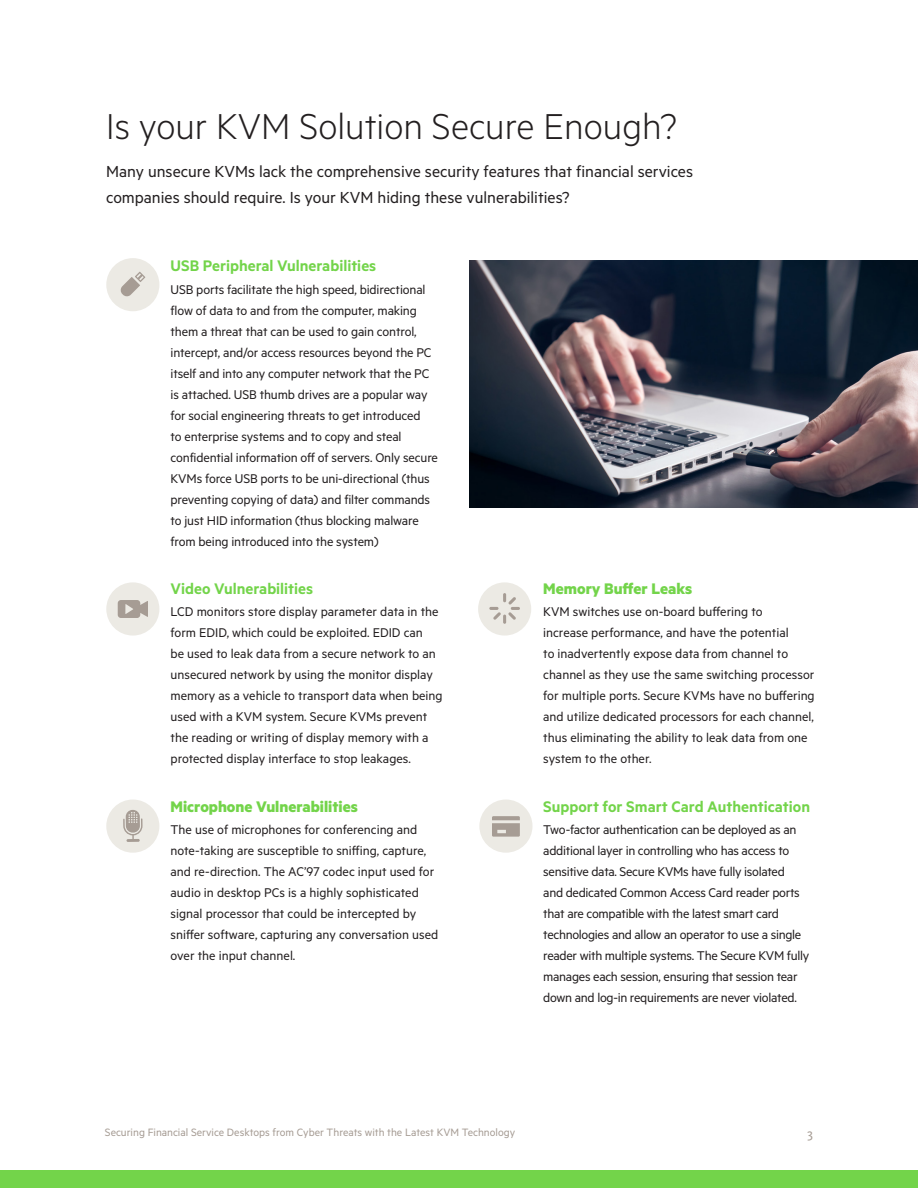
<style>
.page{position:relative;width:918px;height:1188px;background:#fff}
.page>*{position:absolute;margin:0;border:0;box-sizing:border-box;transform-origin:0 0}
.t1{font:300 40.5px "Metric";color:#231f20}
.Intro_Text{font:18px/25.5px "Metric";color:#231f20}
.H3_Body{font:600 17.25px "Metric";color:#73d44a}
.H3_Body-2{font:700 17.25px "Metric";color:#73d44a}
.Body{font:14.25px/21px "Metric";letter-spacing:-.01em;color:#231f20}
.t2{font:13.5px "Kievit OT";color:#a69c94}
.t3{font:12px "Metric";color:#a69c94}
</style>
<div class="page">
<div style="left:0;top:1170px;width:918px;height:18px;background:#73d44a"></div>
<div style="left:478px;top:582px;width:53px;height:54px;background:#eceae4;border-radius:50%"></div>
<svg style="left:489px;top:593px;width:31px;height:31px"></svg>
<div style="left:106px;top:258px;width:53px;height:53px;background:#eceae4;border-radius:50%"></div>
<svg style="left:120px;top:272px;width:25px;height:25px"></svg>
<div style="left:106px;top:582px;width:53px;height:54px;background:#eceae4;border-radius:50%"></div>
<svg style="left:118px;top:600px;width:30px;height:18px"></svg>
<div style="left:106px;top:800px;width:53px;height:53px;background:#eceae4;border-radius:50%"></div>
<svg style="left:123px;top:810px;width:20px;height:32px"></svg>
<div style="left:479px;top:800px;width:53px;height:53px;background:#eceae4;border-radius:50%"></div>
<svg style="left:492px;top:816px;width:28px;height:21px"></svg>
<img style="left:470px;top:261px;width:448px;height:247px">
<h2 class="t1" style="left:106px;top:103px;width:573px">Is your KVM Solution Secure Enough?</h2>
<p class="Intro_Text" style="left:106px;top:158px;width:589px">Many unsecure KVMs lack the comprehensive security features that financial services companies should require. Is your KVM hiding these vulnerabilities?</p>
<p class="H3_Body" style="left:171px;top:255px;width:207px">USB Peripheral Vulnerabilities</p>
<p class="Body" style="left:171px;top:278px;width:269px">USB ports facilitate the high speed, bidirectional flow of data to and from the computer, making them a threat that can be used to gain control, intercept, and/or access resources beyond the PC itself and into any computer network that the PC is attached. USB thumb drives are a popular way for social engineering threats to get introduced<br>to enterprise systems and to copy and steal confidential information off of servers. Only secure KVMs force USB ports to be uni-directional (thus preventing copying of data) and filter commands to just HID information (thus blocking malware from being introduced into the system)</p>
<p class="H3_Body" style="left:171px;top:578px;width:144px">Video Vulnerabilities</p>
<p class="Body" style="left:171px;top:601px;width:274px">LCD monitors store display parameter data in the form EDID, which could be exploited. EDID can<br>be used to leak data from a secure network to an unsecured network by using the monitor display memory as a vehicle to transport data when being used with a KVM system. Secure KVMs prevent the reading or writing of display memory with a protected display interface to stop leakages.</p>
<p class="H3_Body-2" style="left:171px;top:796px;width:189px">Microphone Vulnerabilities</p>
<p class="Body" style="left:171px;top:819px;width:269px">The use of microphones for conferencing and note-taking are susceptible to sniffing, capture, and re-direction. The AC’97 codec input used for audio in desktop PCs is a highly sophisticated signal processor that could be intercepted by sniffer software, capturing any conversation used over the input channel.</p>
<p class="H3_Body-2" style="left:543px;top:578px;width:151px">Memory Buffer Leaks</p>
<p class="Body" style="left:543px;top:601px;width:273px">KVM switches use on-board buffering to<br>increase performance, and have the potential<br>to inadvertently expose data from channel to channel as they use the same switching processor for multiple ports. Secure KVMs have no buffering and utilize dedicated processors for each channel, thus eliminating the ability to leak data from one system to the other.</p>
<p class="H3_Body" style="left:543px;top:796px;width:268px">Support for Smart Card Authentication</p>
<p class="Body" style="left:543px;top:819px;width:268px">Two-factor authentication can be deployed as an additional layer in controlling who has access to sensitive data. Secure KVMs have fully isolated<br>and dedicated Common Access Card reader ports that are compatible with the latest smart card technologies and allow an operator to use a single reader with multiple systems. The Secure KVM fully manages each session, ensuring that session tear down and log-in requirements are never violated.</p>
<p class="t3" style="left:105px;top:1126px;width:412px">Securing Financial Service Desktops from Cyber Threats with the Latest KVM Technology</p>
<p class="t2" style="left:807px;top:1125px;width:7px">3</p>
</div>
